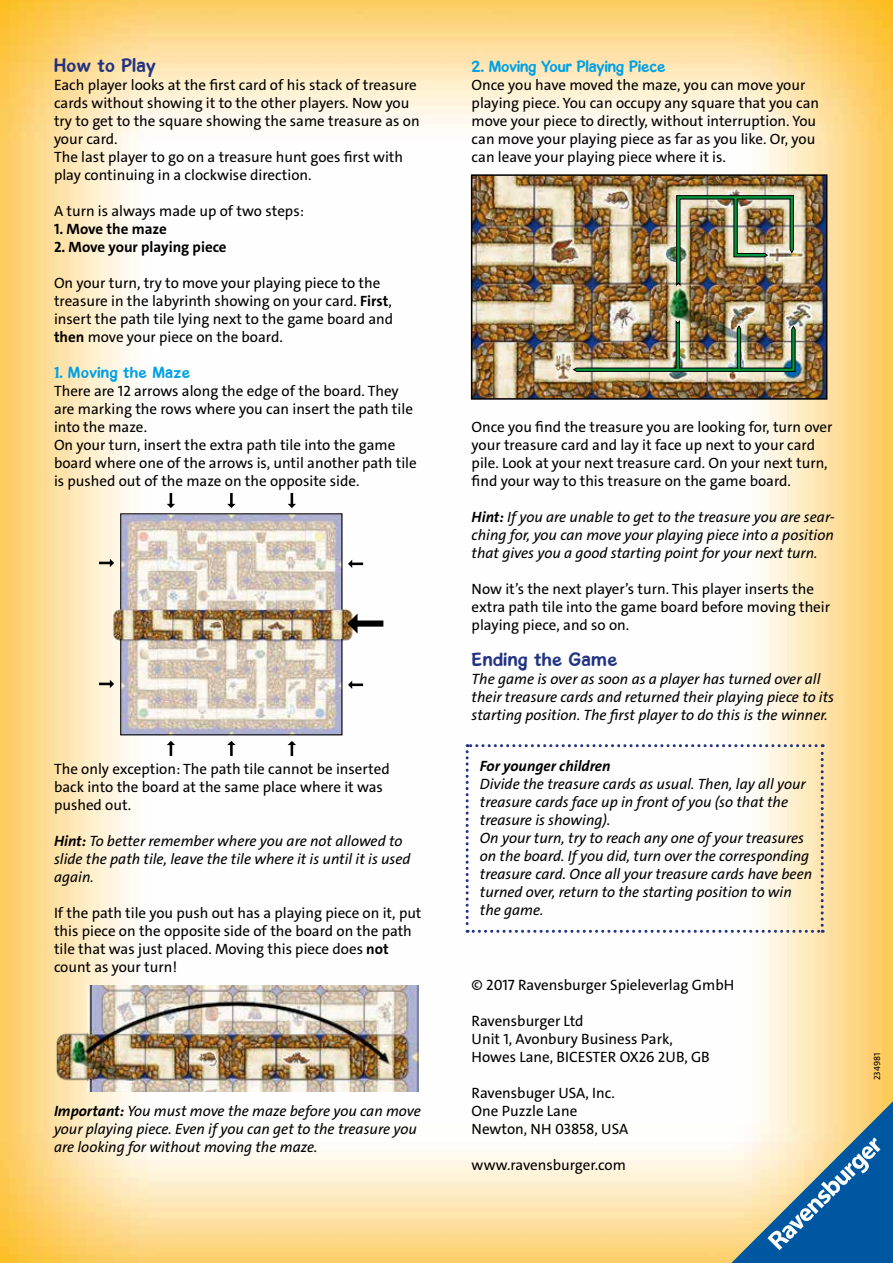
<style>
.page{position:relative;width:893px;height:1263px;background:#fff}
.page>*{position:absolute;margin:0;border:0;box-sizing:border-box;transform-origin:0 0}
.t1{font:700 19.5px "Gosmick Sans";letter-spacing:.025em;color:#223382}
.t2{font:700 16.5px "Gosmick Sans";color:#00a1e5}
.t3{font:700 16.5px "Gosmick Sans";letter-spacing:.025em;color:#00a1e5}
.t4{font:15px/18px "The Sans C4 s";color:#000}
.t5{font:italic 15px/18px "The Sans C4 s";color:#000}
.t6{font:700 15px "The Sans C4 s";color:#000}
.t7{font:italic 700 15px "The Sans C4 s";color:#000}
.t8{font:9px "The Sans C4 s";color:#000}
.s1{font-weight:700}
</style>
<div class="page">
<img style="left:0;top:0;width:893px;height:1263px">
<img style="left:54px;top:986px;width:365px;height:106px">
<img style="left:474px;top:177px;width:350px;height:220px">
<img style="left:676px;top:195px;width:118px;height:91px">
<img style="left:573px;top:321px;width:222px;height:51px">
<div style="left:471px;top:174px;width:356px;height:226px;border:2px solid #000"></div>
<img style="left:112px;top:514px;width:241px;height:221px">
<svg style="left:99px;top:559px;width:15px;height:8px"></svg>
<svg style="left:99px;top:680px;width:15px;height:8px"></svg>
<svg style="left:288px;top:493px;width:8px;height:15px"></svg>
<svg style="left:167px;top:493px;width:8px;height:15px"></svg>
<svg style="left:227px;top:493px;width:9px;height:15px"></svg>
<svg style="left:167px;top:741px;width:8px;height:15px"></svg>
<svg style="left:288px;top:741px;width:8px;height:15px"></svg>
<svg style="left:227px;top:741px;width:9px;height:15px"></svg>
<svg style="left:348px;top:680px;width:15px;height:9px"></svg>
<svg style="left:348px;top:560px;width:15px;height:8px"></svg>
<svg style="left:347px;top:613px;width:36px;height:21px"></svg>
<svg style="left:466px;top:744px;width:358px;height:189px"></svg>
<svg style="left:716px;top:1086px;width:177px;height:177px;background:#9eb2b4"></svg>
<h1 class="t1" style="left:54px;top:54px;width:103px">How to Play</h1>
<p class="t4" style="left:54px;top:76px;width:367px">Each player looks at the first card of his stack of treasure cards without showing it to the other players. Now you try to get to the square showing the same treasure as on your card.<br>The last player to go on a treasure hunt goes first with play continuing in a clockwise direction.</p>
<p class="t4" style="left:54px;top:202px;width:252px">A turn is always made up of two steps:</p>
<p class="t6" style="left:54px;top:219px;width:114px">1. Move the maze</p>
<p class="t6" style="left:54px;top:237px;width:174px">2. Move your playing piece</p>
<p class="t4" style="left:54px;top:274px;width:341px">On your turn, try to move your playing piece to the treasure in the labyrinth showing on your card. <span class="s1">First</span>, insert the path tile lying next to the game board and <span class="s1">then</span> move your piece on the board.</p>
<p class="t3" style="left:54px;top:362px;width:138px">1. Moving the Maze</p>
<p class="t4" style="left:54px;top:382px;width:364px">There are 12 arrows along the edge of the board. They are marking the rows where you can insert the path tile into the maze.<br>On your turn, insert the extra path tile into the game board where one of the arrows is, until another path tile is pushed out of the maze on the opposite side.</p>
<p class="t4" style="left:54px;top:760px;width:337px">The only exception: The path tile cannot be inserted back into the board at the same place where it was pushed out.</p>
<p class="t5" style="left:54px;top:832px;width:358px"><span class="s1">Hint:</span> To better remember where you are not allowed to slide the path tile, leave the tile where it is until it is used again.</p>
<p class="t4" style="left:54px;top:904px;width:369px">If the path tile you push out has a playing piece on it, put this piece on the opposite side of the board on the path tile that was just placed. Moving this piece does <span class="s1">not </span>count as your turn!</p>
<p class="t5" style="left:54px;top:1102px;width:368px"><span class="s1">Important:</span> You must move the maze before you can move your playing piece. Even if you can get to the treasure you are looking for without moving the maze.</p>
<p class="t2" style="left:472px;top:56px;width:195px">2. Moving Your Playing Piece</p>
<p class="t4" style="left:472px;top:76px;width:349px">Once you have moved the maze, you can move your playing piece. You can occupy any square that you can move your piece to directly, without interruption. You can move your playing piece as far as you like. Or, you can leave your playing piece where it is.</p>
<p class="t4" style="left:472px;top:418px;width:362px">Once you find the treasure you are looking for, turn over your treasure card and lay it face up next to your card pile. Look at your next treasure card. On your next turn, find your way to this treasure on the game board.</p>
<p class="t5" style="left:472px;top:508px;width:364px;text-align:justify"><span class="s1">Hint:</span> If you are unable to get to the treasure you are sear&shy;ching for, you can move your playing piece into a position that gives you a good starting point for your next turn.</p>
<p class="t4" style="left:472px;top:580px;width:360px">Now it’s the next player’s turn. This player inserts the extra path tile into the game board before moving their playing piece, and so on.</p>
<h1 class="t1" style="left:472px;top:648px;width:147px">Ending the Game</h1>
<p class="t5" style="left:472px;top:670px;width:364px">The game is over as soon as a player has turned over all their treasure cards and returned their playing piece to its starting position. The first player to do this is the winner.</p>
<p class="t7" style="left:480px;top:756px;width:132px">For younger children</p>
<p class="t5" style="left:480px;top:775px;width:334px">Divide the treasure cards as usual. Then, lay all your treasure cards face up in front of you (so that the treasure is showing).<br>On your turn, try to reach any one of your treasures on the board. If you did, turn over the corresponding treasure card. Once all your treasure cards have been turned over, return to the starting position to win the game.</p>
<p class="t4" style="left:472px;top:976px;width:264px">© 2017 Ravensburger Spieleverlag GmbH</p>
<p class="t4" style="left:472px;top:1012px;width:240px">Ravensburger Ltd<br>Unit 1, Avonbury Business Park,<br>Howes Lane, BICESTER OX26 2UB, GB</p>
<p class="t4" style="left:472px;top:1084px;width:158px">Ravensbuger USA, Inc.<br>One Puzzle Lane<br>Newton, NH 03858, USA</p>
<p class="t4" style="left:472px;top:1156px;width:156px">www.ravensburger.com</p>
<p class="t8" style="left:871px;top:1080px;width:28px;rotate:-90deg">234981</p>
</div>
